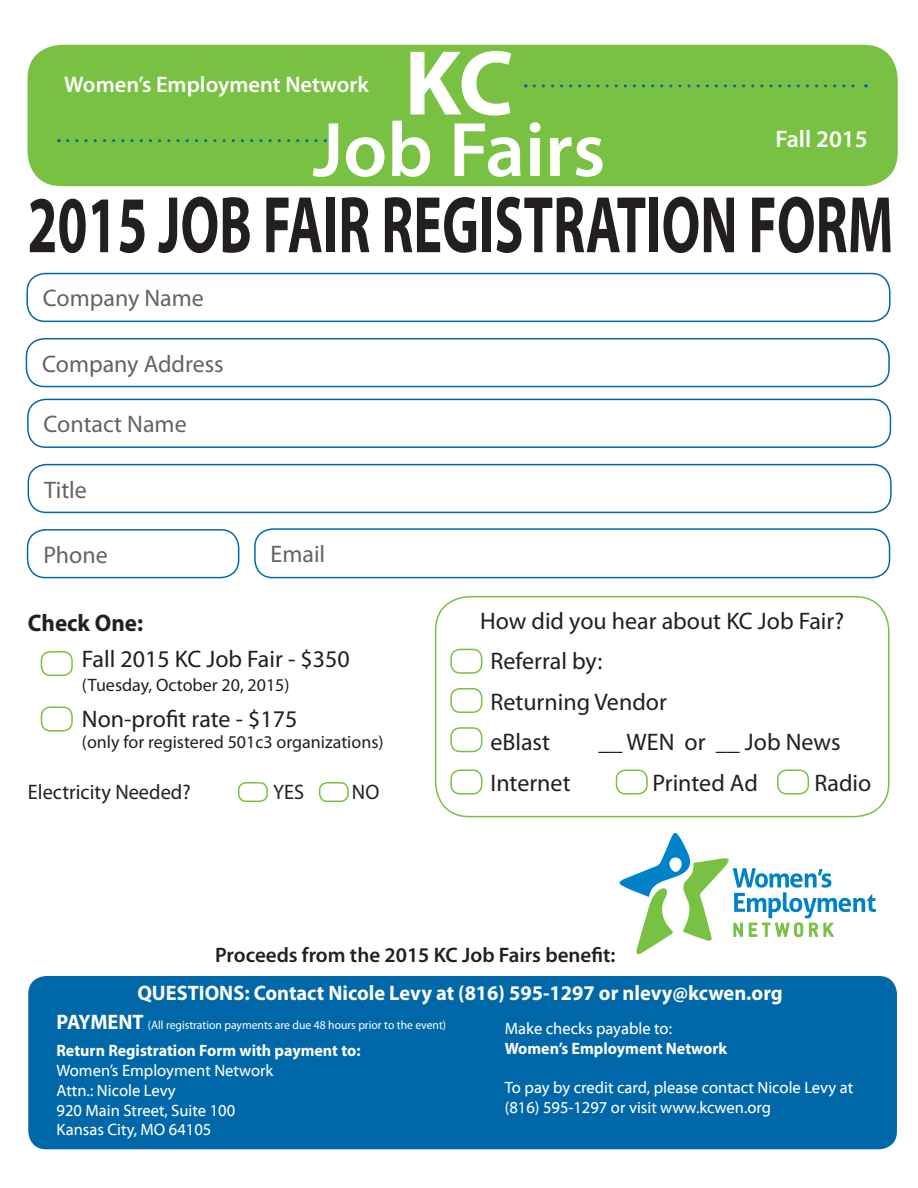
<style>
.page{position:relative;width:918px;height:1188px;background:#fff}
.page>*{position:absolute;margin:0;border:0;box-sizing:border-box;transform-origin:0 0}
.t1{font:700 93px "Myriad Pro";color:#fff}
.t2{font:700 81px "Myriad Pro";color:#231f20;scale:.67 1}
.t3{font:600 78px "Myriad Pro";color:#fff}
.t4{font:24px "Myriad Pro";color:#231f20}
.t5{font:24px "Myriad Pro";color:#636366}
.t6{font:700 24px "Myriad Pro";color:#231f20;scale:.96 1}
.t7{font:600 24px "Myriad Pro";color:#fff}
.t8{font:600 22.5px "Myriad Pro";color:#fff}
.t9{font:700 21px "Myriad Pro";color:#fff}
.t10{font:600 21px "Myriad Pro";color:#231f20}
.t11{font:21px "Myriad Pro";color:#231f20}
.t12{font:18px "Myriad Pro";color:#231f20}
.t13{font:16.5px/19.8px "Myriad Web Pro";color:#fff}
.t14{font:700 16.5px "Myriad Pro";color:#fff}
.t15{font:12px "Myriad Pro";color:#fff}
.s1{font-weight:700;font-size:21px}
</style>
<div class="page">
<div style="left:28px;top:45px;width:870px;height:141px;background:#79c142;border-radius:34px"></div>
<svg style="left:68px;top:139px;width:263px;height:3px"></svg>
<svg style="left:534px;top:84px;width:333px;height:3px"></svg>
<div style="left:28px;top:976px;width:869px;height:173px;background:#0068a9;border-radius:18px"></div>
<svg style="left:620px;top:833px;width:256px;height:121px"></svg>
<div style="left:27px;top:399px;width:864px;height:49px;border:2px solid #0068a9;border-radius:18px"></div>
<div style="left:28px;top:464px;width:864px;height:49px;border:2px solid #0068a9;border-radius:18px"></div>
<div style="left:27px;top:529px;width:212px;height:49px;border:2px solid #0068a9;border-radius:18px"></div>
<div style="left:254px;top:528px;width:636px;height:50px;border:2px solid #0068a9;border-radius:18px"></div>
<div style="left:26px;top:273px;width:865px;height:49px;border:2px solid #0068a9;border-radius:18px"></div>
<div style="left:26px;top:338px;width:864px;height:49px;border:2px solid #0068a9;border-radius:18px"></div>
<div style="left:435px;top:596px;width:455px;height:221px;border:2px solid #79c142;border-radius:34px"></div>
<div style="left:450px;top:649px;width:32px;height:25px;border:2px solid #79c142;border-radius:9px"></div>
<div style="left:450px;top:688px;width:32px;height:25px;border:2px solid #79c142;border-radius:9px"></div>
<div style="left:450px;top:727px;width:32px;height:25px;border:2px solid #79c142;border-radius:9px"></div>
<div style="left:450px;top:770px;width:32px;height:25px;border:2px solid #79c142;border-radius:9px"></div>
<div style="left:616px;top:770px;width:32px;height:25px;border:2px solid #79c142;border-radius:9px"></div>
<div style="left:777px;top:770px;width:32px;height:25px;border:2px solid #79c142;border-radius:9px"></div>
<div style="left:41px;top:651px;width:32px;height:25px;border:2px solid #79c142;border-radius:9px"></div>
<div style="left:41px;top:706px;width:32px;height:26px;border:2px solid #79c142;border-radius:9px"></div>
<div style="left:319px;top:782px;width:30px;height:20px;border:2px solid #79c142;border-radius:8px"></div>
<div style="left:238px;top:782px;width:30px;height:20px;border:2px solid #79c142;border-radius:8px"></div>
<p class="t1" style="left:404px;top:23px;width:111px">KC</p>
<p class="t3" style="left:313px;top:100px;width:294px">Job Fairs</p>
<p class="t8" style="left:64px;top:70px;width:306px">Women’s Employment Network</p>
<p class="t7" style="left:775px;top:124px;width:94px">Fall 2015</p>
<p class="t2" style="left:28px;top:172px;width:1294px">2015 JOB FAIR REGISTRATION FORM</p>
<p class="t5" style="left:43px;top:284px;width:162px">Company Name</p>
<p class="t5" style="left:42px;top:349px;width:183px">Company Address</p>
<p class="t5" style="left:44px;top:409px;width:145px">Contact Name</p>
<p class="t5" style="left:44px;top:475px;width:44px">Title</p>
<p class="t5" style="left:43px;top:540px;width:66px">Phone</p>
<p class="t5" style="left:271px;top:539px;width:56px">Email</p>
<p class="t6" style="left:28px;top:608px;width:121px">Check One:</p>
<p class="t4" style="left:82px;top:644px;width:269px">Fall 2015 KC Job Fair - $350</p>
<p class="t12" style="left:82px;top:674px;width:209px">(Tuesday, October 20, 2015)</p>
<p class="t4" style="left:82px;top:704px;width:217px">Non-profit rate - $175</p>
<p class="t12" style="left:82px;top:731px;width:303px">(only for registered 501c3 organizations)</p>
<p class="t11" style="left:28px;top:779px;width:164px">Electricity Needed?</p>
<p class="t11" style="left:273px;top:779px;width:32px">YES</p>
<p class="t11" style="left:352px;top:779px;width:29px">NO</p>
<p class="t4" style="left:480px;top:606px;width:366px">How did you hear about KC Job Fair?</p>
<p class="t4" style="left:490px;top:647px;width:114px">Referral by:</p>
<p class="t4" style="left:490px;top:687px;width:178px">Returning Vendor</p>
<p class="t4" style="left:490px;top:728px;width:61px">eBlast</p>
<p class="t4" style="left:598px;top:728px;width:244px">__ WEN or __ Job News</p>
<p class="t4" style="left:490px;top:768px;width:82px">Internet</p>
<p class="t4" style="left:652px;top:768px;width:107px">Printed Ad</p>
<p class="t4" style="left:814px;top:768px;width:59px">Radio</p>
<p class="t10" style="left:215px;top:942px;width:402px">Proceeds from the 2015 KC Job Fairs benefit:</p>
<p class="t9" style="left:137px;top:979px;width:647px">QUESTIONS: Contact Nicole Levy at (816) 595-1297 or nlevy@kcwen.org</p>
<p class="t15" style="left:57px;top:1018px;width:391px"><span class="s1">PAYMENT</span> (All registration payments are due 48 hours prior to the event)</p>
<p class="t14" style="left:57px;top:1040px;width:306px">Return Registration Form with payment to:</p>
<p class="t13" style="left:57px;top:1061px;width:218px">Women’s Employment Network</p>
<p class="t13" style="left:57px;top:1081px;width:121px">Attn.: Nicole Levy</p>
<p class="t13" style="left:57px;top:1101px;width:180px">920 Main Street, Suite 100</p>
<p class="t13" style="left:57px;top:1120px;width:156px">Kansas City, MO 64105</p>
<p class="t13" style="left:505px;top:1019px;width:169px">Make checks payable to:</p>
<p class="t14" style="left:505px;top:1037px;width:224px">Women’s Employment Network</p>
<p class="t13" style="left:505px;top:1078px;width:350px">To pay by credit card, please contact Nicole Levy at (816) 595-1297 or visit www.kcwen.org</p>
</div>
